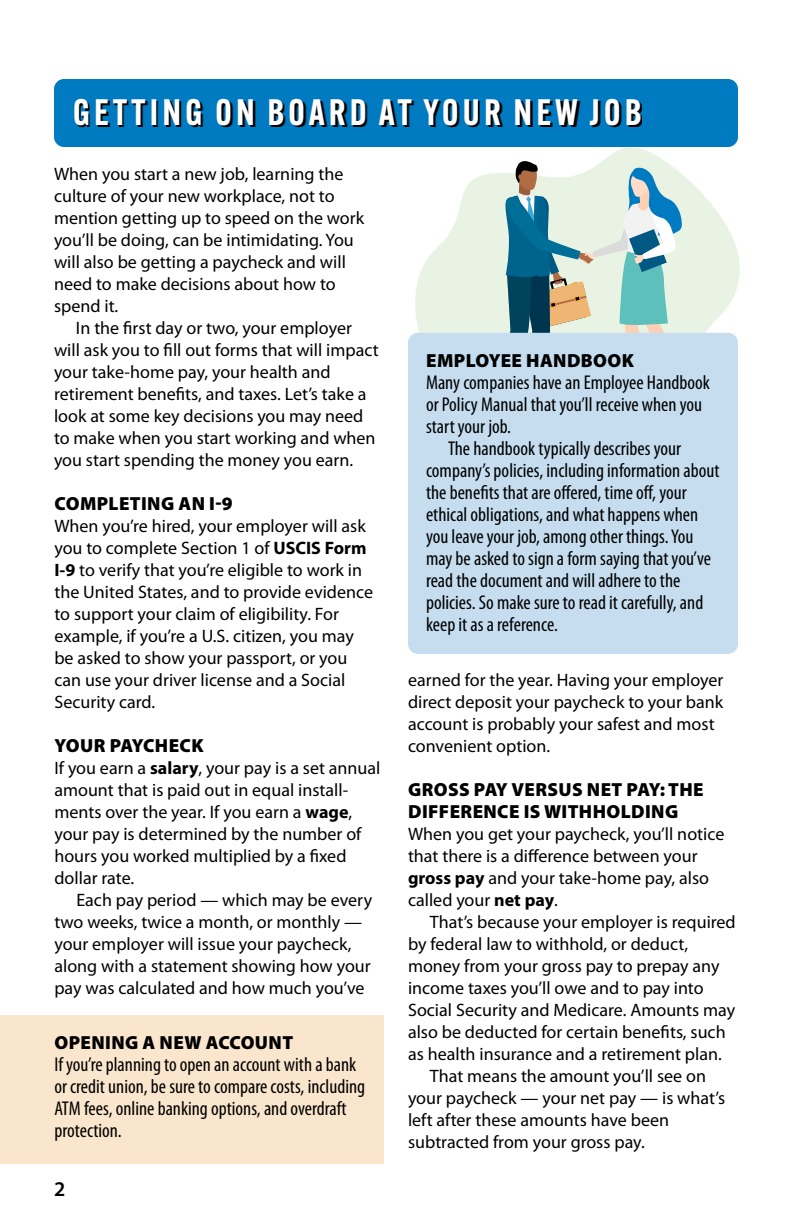
<style>
.page{position:relative;width:792px;height:1224px;background:#fff}
.page>*{position:absolute;margin:0;border:0;box-sizing:border-box;transform-origin:0 0}
.t1{font:600 36px "Alternate Gothic ATF";letter-spacing:.11em;color:#fff}
.t2{font:600 21px "Myriad Pro";color:#000}
.t3{font:condensed 20px/22px "Myriad Pro";color:#000}
.t4{font:900 19px/22px "Myriad Pro";letter-spacing:.02em;color:#000}
.t5{font:18px/22px "Myriad Pro";color:#000}
.s1{font-weight:700}
</style>
<div class="page">
<svg style="left:415px;top:147px;width:325px;height:193px;fill:#e9f3e3"></svg>
<svg style="left:497px;top:161px;width:196px;height:172px"></svg>
<div style="left:54px;top:79px;width:684px;height:68px;background:#007ac1;border-radius:10px"></div>
<svg style="left:76px;top:100px;width:566px;height:28px"></svg>
<div style="left:408px;top:333px;width:330px;height:321px;background:#c5ddee;border-radius:10px"></div>
<div style="left:0;top:1016px;width:384px;height:148px;background:#fae5cd"></div>
<h1 class="t1" style="left:73px;top:89px;width:570px">GETTING ON BOARD AT YOUR NEW JOB</h1>
<p class="t5" style="left:54px;top:163px;width:312px">When you start a new job, learning the culture of your new workplace, not to mention getting up to speed on the work you’ll be doing, can be intimidating. You will also be getting a paycheck and will need to make decisions about how to spend it.</p>
<p class="t5" style="left:54px;top:317px;width:326px;text-indent:22px">In the first day or two, your employer will ask you to fill out forms that will impact your take-home pay, your health and retirement benefits, and taxes. Let’s take a look at some key decisions you may need to make when you start working and when you start spending the money you earn.</p>
<p class="t4" style="left:55px;top:493px;width:180px">COMPLETING AN I-9</p>
<p class="t5" style="left:54px;top:515px;width:320px">When you’re hired, your employer will ask you to complete Section 1 of <span class="s1">USCIS Form I-9</span> to verify that you’re eligible to work in the United States, and to provide evidence to support your claim of eligibility. For example, if you’re a U.S. citizen, you may be asked to show your passport, or you can use your driver license and a Social Security card.</p>
<p class="t4" style="left:55px;top:735px;width:151px">YOUR PAYCHECK</p>
<p class="t5" style="left:54px;top:757px;width:328px">If you earn a <span class="s1">salary</span>, your pay is a set annual amount that is paid out in equal install&shy;ments over the year. If you earn a <span class="s1">wage</span>, your pay is determined by the number of hours you worked multiplied by a fixed dollar rate.</p>
<p class="t5" style="left:54px;top:889px;width:319px;text-indent:22px">Each pay period — which may be every two weeks, twice a month, or monthly — your employer will issue your paycheck, along with a statement showing how your pay was calculated and how much you’ve</p>
<p class="t4" style="left:55px;top:1032px;width:240px">OPENING A NEW ACCOUNT</p>
<p class="t3" style="left:54px;top:1053px;width:312px">If you’re planning to open an account with a bank or credit union, be sure to compare costs, including ATM fees, online banking options, and overdraft protection.</p>
<p class="t2" style="left:54px;top:1176px;width:13px">2</p>
<p class="t4" style="left:426px;top:350px;width:209px">EMPLOYEE HANDBOOK</p>
<p class="t3" style="left:426px;top:371px;width:286px">Many companies have an Employee Handbook or Policy Manual that you’ll receive when you start your job.</p>
<p class="t3" style="left:426px;top:437px;width:295px;text-indent:22px">The handbook typically describes your company’s policies, including information about the benefits that are offered, time off, your ethical obligations, and what happens when you leave your job, among other things. You may be asked to sign a form saying that you’ve read the document and will adhere to the policies. So make sure to read it carefully, and keep it as a reference.</p>
<p class="t5" style="left:408px;top:669px;width:317px">earned for the year. Having your employer direct deposit your paycheck to your bank account is probably your safest and most convenient option.</p>
<p class="t4" style="left:408px;top:779px;width:297px">GROSS PAY VERSUS NET PAY: THE<br>DIFFERENCE IS WITHHOLDING</p>
<p class="t5" style="left:408px;top:823px;width:318px">When you get your paycheck, you’ll notice that there is a difference between your <span class="s1">gross pay</span> and your take-home pay, also called your <span class="s1">net pay</span>.</p>
<p class="t5" style="left:430px;top:911px;width:307px">That’s because your employer is required</p>
<p class="t5" style="left:408px;top:933px;width:282px">by federal law to withhold, or deduct,</p>
<p class="t5" style="left:408px;top:955px;width:313px">money from your gross pay to prepay any</p>
<p class="t5" style="left:408px;top:977px;width:297px">income taxes you’ll owe and to pay into</p>
<p class="t5" style="left:408px;top:999px;width:329px">Social Security and Medicare. Amounts may</p>
<p class="t5" style="left:408px;top:1021px;width:319px">also be deducted for certain benefits, such</p>
<p class="t5" style="left:408px;top:1043px;width:315px">as health insurance and a retirement plan.</p>
<p class="t5" style="left:430px;top:1065px;width:277px">That means the amount you’ll see on</p>
<p class="t5" style="left:408px;top:1087px;width:319px">your paycheck — your net pay — is what’s</p>
<p class="t5" style="left:408px;top:1109px;width:263px">left after these amounts have been</p>
<p class="t5" style="left:408px;top:1131px;width:238px">subtracted from your gross pay.</p>
</div>
